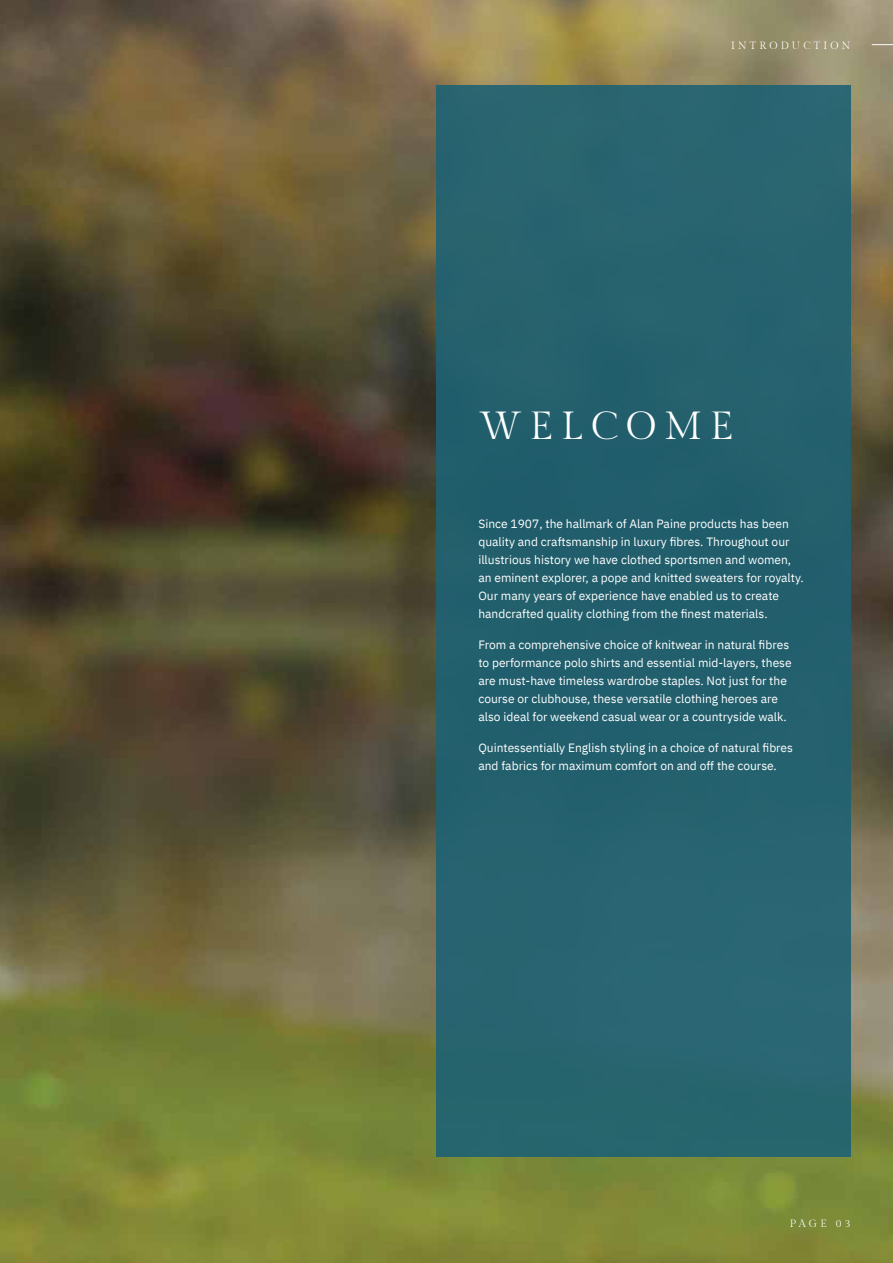
<style>
.page{position:relative;width:893px;height:1263px;background:#fff}
.page>*{position:absolute;margin:0;border:0;box-sizing:border-box;transform-origin:0 0}
.t1{font:39px "Gilda Display";letter-spacing:.2em;color:#fff}
.t2{font:12px/18px "IBM Plex Sans";color:#fff}
.t3{font:10.5px "Gilda Display";letter-spacing:.3em;color:#fff}
</style>
<div class="page">
<img style="left:0;top:0;width:893px;height:1263px">
<div style="left:436px;top:85px;width:414px;height:1072px;background:#26626e"></div>
<svg style="left:872px;top:44px;width:21px;height:1px"></svg>
<p class="t3" style="left:731px;top:39px;width:121px">INTRODUCTION</p>
<h1 class="t1" style="left:479px;top:400px;width:256px">WELCOME</h1>
<p class="t2" style="left:478px;top:514px;width:327px">Since 1907, the hallmark of Alan Paine products has been quality and craftsmanship in luxury fibres. Throughout our illustrious history we have clothed sportsmen and women, an eminent explorer, a pope and knitted sweaters for royalty.<br>Our many years of experience have enabled us to create handcrafted quality clothing from the finest materials.</p>
<p class="t2" style="left:478px;top:635px;width:315px">From a comprehensive choice of knitwear in natural fibres to performance polo shirts and essential mid-layers, these are must-have timeless wardrobe staples. Not just for the course or clubhouse, these versatile clothing heroes are also ideal for weekend casual wear or a countryside walk.</p>
<p class="t2" style="left:478px;top:737px;width:316px">Quintessentially English styling in a choice of natural fibres and fabrics for maximum comfort on and off the course.</p>
<p class="t3" style="left:790px;top:1216px;width:62px">PAGE 03</p>
</div>
